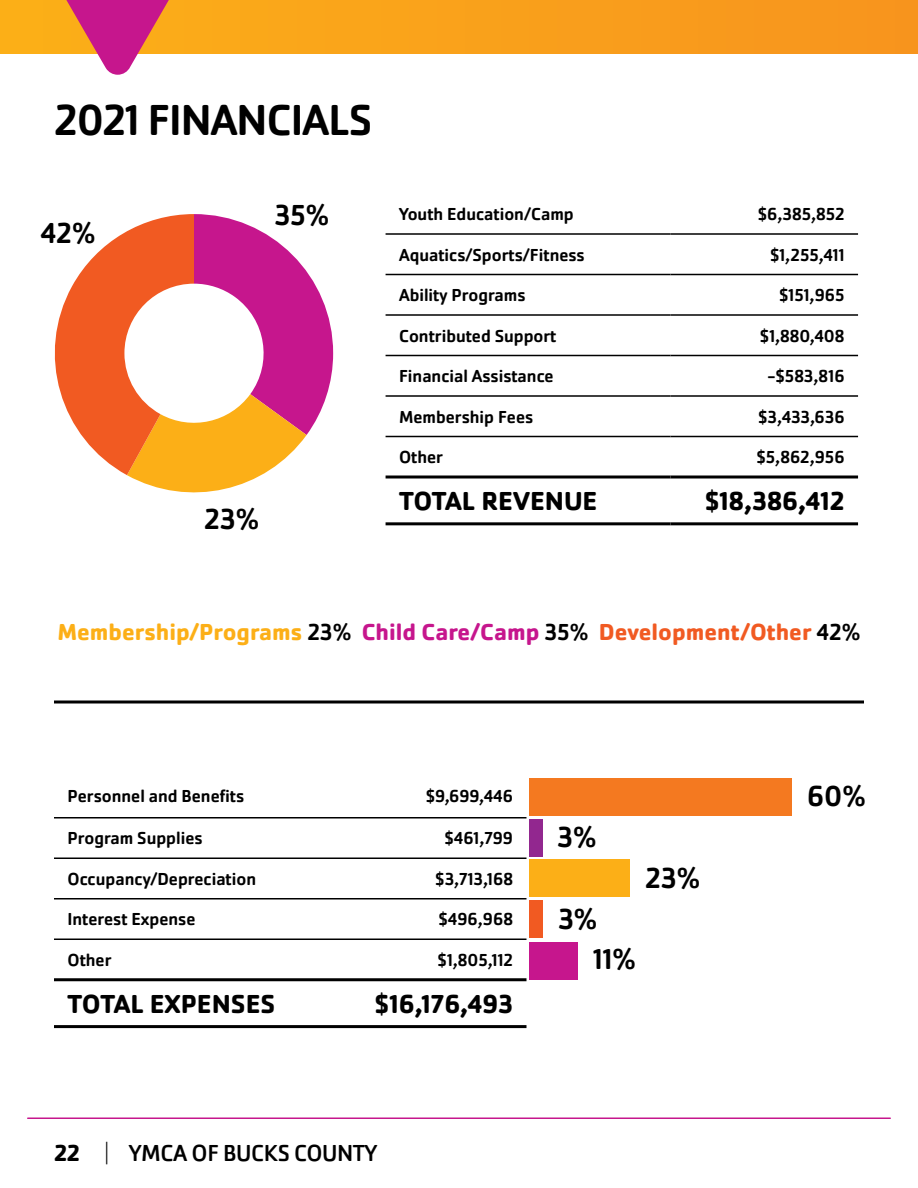
<style>
.page{position:relative;width:918px;height:1188px;background:#fff}
.page>*{position:absolute;margin:0;border:0;box-sizing:border-box;transform-origin:0 0}
.t1{font:500 45px "Cachet Pro";letter-spacing:-.02em;color:#000}
.t2{font:500 30px/40.3px "Cachet Pro";color:#000}
.t3{font:700 27px "Cachet Pro";color:#000}
.t4{font:700 24px "Cachet Pro";color:#fcaf17}
.t5{font:24px "Cachet Pro";letter-spacing:-.02em;color:#000}
.t6{font:500 18px "Cachet Pro";color:#000}
.s1{font-weight:500;color:#000}
.s2{color:#c6168d}
.s3{color:#f15a22}
.s4{font-weight:700}
.s5{font-weight:200}
</style>
<div class="page">
<svg style="left:54px;top:214px;width:280px;height:279px"></svg>
<hr style="left:28px;top:1118px;width:862px;height:1px;background:#c6168d">
<hr style="left:386px;top:233px;width:285px;height:2px;background:#000">
<hr style="left:671px;top:233px;width:187px;height:2px;background:#000">
<hr style="left:386px;top:274px;width:285px;height:1px;background:#000">
<hr style="left:671px;top:274px;width:187px;height:1px;background:#000">
<hr style="left:386px;top:314px;width:285px;height:2px;background:#000">
<hr style="left:671px;top:314px;width:187px;height:2px;background:#000">
<hr style="left:386px;top:355px;width:285px;height:1px;background:#000">
<hr style="left:671px;top:355px;width:187px;height:1px;background:#000">
<hr style="left:386px;top:395px;width:285px;height:2px;background:#000">
<hr style="left:671px;top:395px;width:187px;height:2px;background:#000">
<hr style="left:386px;top:436px;width:285px;height:1px;background:#000">
<hr style="left:671px;top:436px;width:187px;height:1px;background:#000">
<hr style="left:386px;top:476px;width:285px;height:2px;background:#000">
<hr style="left:671px;top:476px;width:187px;height:2px;background:#000">
<hr style="left:386px;top:522px;width:285px;height:3px;background:#000">
<hr style="left:671px;top:522px;width:187px;height:3px;background:#000">
<div style="left:530px;top:942px;width:48px;height:38px;background:#c6168d"></div>
<div style="left:530px;top:900px;width:13px;height:37px;background:#f15a22"></div>
<div style="left:530px;top:859px;width:100px;height:38px;background:#fcaf17"></div>
<div style="left:530px;top:819px;width:13px;height:37px;background:#92278f"></div>
<div style="left:530px;top:778px;width:262px;height:38px;background:#f47920"></div>
<svg style="left:0;top:0;width:918px;height:54px;background:#f9a01a"></svg>
<svg style="left:54px;top:700px;width:810px;height:4px;background:#3f3f3f"></svg>
<hr style="left:54px;top:858px;width:285px;height:1px;background:#000">
<hr style="left:339px;top:858px;width:187px;height:1px;background:#000">
<hr style="left:54px;top:898px;width:285px;height:2px;background:#000">
<hr style="left:339px;top:898px;width:187px;height:2px;background:#000">
<hr style="left:54px;top:939px;width:285px;height:1px;background:#000">
<hr style="left:339px;top:939px;width:187px;height:1px;background:#000">
<hr style="left:54px;top:978px;width:285px;height:3px;background:#000">
<hr style="left:339px;top:978px;width:187px;height:3px;background:#000">
<hr style="left:54px;top:1025px;width:285px;height:3px;background:#000">
<hr style="left:339px;top:1025px;width:187px;height:3px;background:#000">
<hr style="left:54px;top:817px;width:285px;height:2px;background:#000">
<hr style="left:339px;top:817px;width:187px;height:2px;background:#000">
<svg style="left:59px;top:0;width:118px;height:75px"></svg>
<h1 class="t1" style="left:54px;top:94px;width:320px">2021 FINANCIALS</h1>
<h2 class="t2" style="left:40px;top:213px;width:56px">42%</h2>
<h2 class="t2" style="left:274px;top:195px;width:56px">35%</h2>
<h2 class="t2" style="left:204px;top:499px;width:57px">23%</h2>
<p class="t6" style="left:399px;top:204px;width:176px">Youth Education/Camp</p>
<p class="t6" style="left:758px;top:204px;width:88px">$6,385,852</p>
<p class="t6" style="left:399px;top:244px;width:187px">Aquatics/Sports/Fitness</p>
<p class="t6" style="left:770px;top:244px;width:76px">$1,255,411</p>
<p class="t6" style="left:399px;top:285px;width:128px">Ability Programs</p>
<p class="t6" style="left:779px;top:285px;width:67px">$151,965</p>
<p class="t6" style="left:399px;top:325px;width:159px">Contributed Support</p>
<p class="t6" style="left:760px;top:325px;width:86px">$1,880,408</p>
<p class="t6" style="left:399px;top:366px;width:156px">Financial Assistance</p>
<p class="t6" style="left:767px;top:366px;width:79px">-$583,816</p>
<p class="t6" style="left:399px;top:406px;width:136px">Membership Fees</p>
<p class="t6" style="left:758px;top:406px;width:88px">$3,433,636</p>
<p class="t6" style="left:399px;top:447px;width:46px">Other</p>
<p class="t6" style="left:756px;top:447px;width:90px">$5,862,956</p>
<h3 class="t3" style="left:399px;top:485px;width:200px">TOTAL REVENUE</h3>
<h3 class="t3" style="left:705px;top:485px;width:141px">$18,386,412</h3>
<h3 class="t4" style="left:57px;top:617px;width:805px">Membership/Programs <span class="s1">23%</span> <span class="s2">Child Care/Camp</span> <span class="s1">35%</span> <span class="s3">Development/Other</span> <span class="s1">42%</span></h3>
<p class="t6" style="left:68px;top:786px;width:178px">Personnel and Benefits</p>
<p class="t6" style="left:426px;top:786px;width:89px">$9,699,446</p>
<p class="t6" style="left:68px;top:828px;width:137px">Program Supplies</p>
<p class="t6" style="left:444px;top:828px;width:70px">$461,799</p>
<p class="t6" style="left:68px;top:869px;width:190px">Occupancy/Depreciation</p>
<p class="t6" style="left:435px;top:869px;width:79px">$3,713,168</p>
<p class="t6" style="left:68px;top:909px;width:129px">Interest Expense</p>
<p class="t6" style="left:438px;top:909px;width:76px">$496,968</p>
<p class="t6" style="left:68px;top:950px;width:46px">Other</p>
<p class="t6" style="left:438px;top:950px;width:77px">$1,805,112</p>
<h3 class="t3" style="left:68px;top:987px;width:209px">TOTAL EXPENSES</h3>
<h3 class="t3" style="left:375px;top:987px;width:140px">$16,176,493</h3>
<h2 class="t2" style="left:557px;top:818px;width:41px">3%</h2>
<h2 class="t2" style="left:593px;top:899px;width:44px;text-indent:-35px">3%<br>11%</h2>
<h2 class="t2" style="left:645px;top:858px;width:57px">23%</h2>
<h3 class="t5" style="left:54px;top:1139px;width:325px"><span class="s4">22</span> <span class="s5">|</span> YMCA OF BUCKS COUNTY</h3>
<h2 class="t2" style="left:807px;top:777px;width:60px">60%</h2>
</div>
